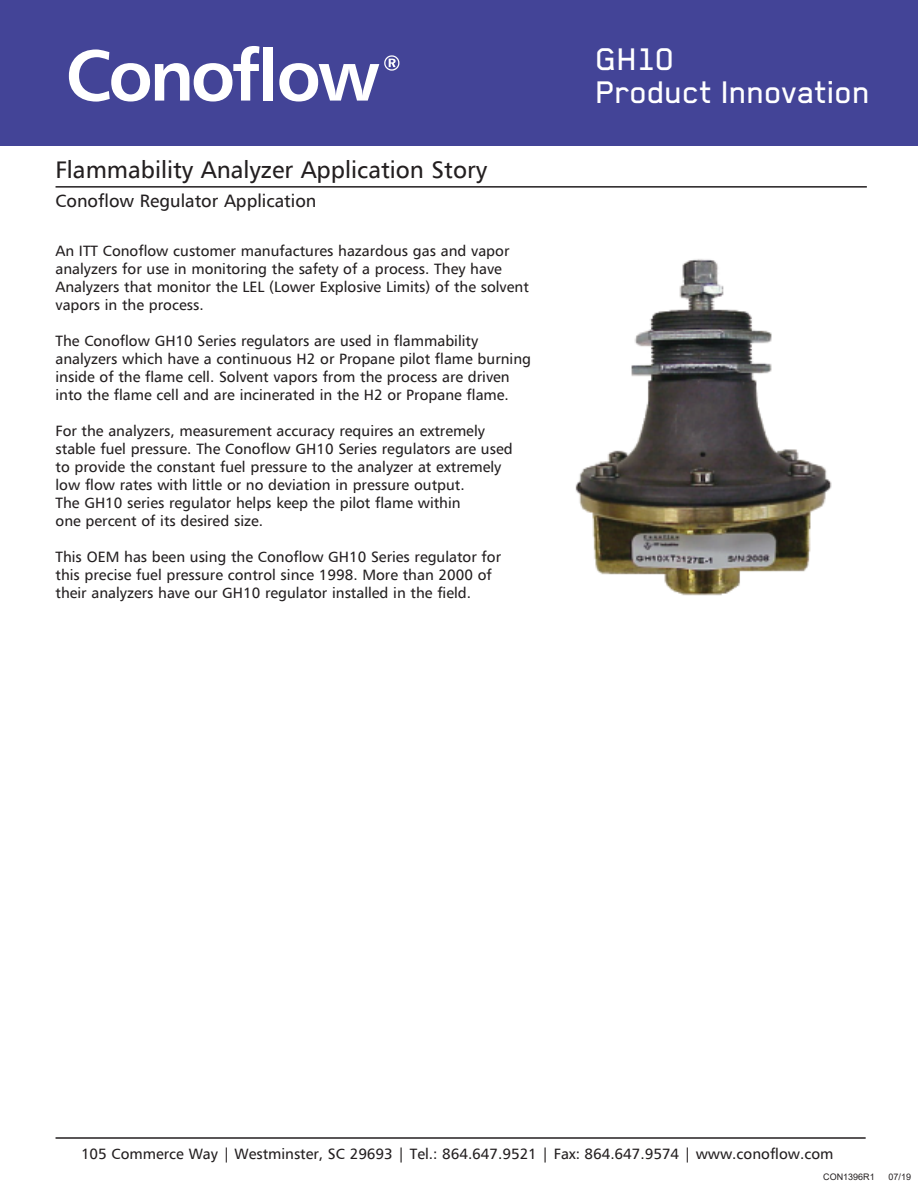
<style>
.page{position:relative;width:918px;height:1190px;background:#fff}
.page>*{position:absolute;margin:0;border:0;box-sizing:border-box;transform-origin:0 0}
.t1{font:500 36px/33px "Blender";color:#fff}
.t2{font:24px "Humanist 777 BT";color:#231f20}
.t3{font:18px "Humanist 777 BT";color:#231f20}
.t4{font:15px/18px "Humanist 777 BT";color:#231f20}
.t5{font:9px "Arial";color:#231f20}
</style>
<div class="page">
<hr style="left:56px;top:1137px;width:809px;height:1px;background:#231f20">
<div style="left:0;top:0;width:918px;height:146px;background:#434497"></div>
<svg style="left:69px;top:46px;width:190px;height:56px"></svg>
<div style="left:263px;top:47px;width:10px;height:54px;background:#fff"></div>
<svg style="left:279px;top:55px;width:120px;height:46px"></svg>
<hr style="left:56px;top:186px;width:811px;height:1px;background:#231f20">
<img style="left:575px;top:259px;width:257px;height:337px">
<h2 class="t2" style="left:56px;top:155px;width:433px">Flammability Analyzer Application Story</h2>
<p class="t3" style="left:56px;top:190px;width:262px">Conoflow Regulator Application</p>
<p class="t4" style="left:56px;top:241px;width:475px">An ITT Conoflow customer manufactures hazardous gas and vapor analyzers for use in monitoring the safety of a process. They have Analyzers that monitor the LEL (Lower Explosive Limits) of the solvent vapors in the process.</p>
<p class="t4" style="left:56px;top:331px;width:477px">The Conoflow GH10 Series regulators are used in flammability analyzers which have a continuous H2 or Propane pilot flame burning inside of the flame cell. Solvent vapors from the process are driven into the flame cell and are incinerated in the H2 or Propane flame.</p>
<p class="t4" style="left:56px;top:421px;width:458px">For the analyzers, measurement accuracy requires an extremely stable fuel pressure. The Conoflow GH10 Series regulators are used to provide the constant fuel pressure to the analyzer at extremely low flow rates with little or no deviation in pressure output.<br>The GH10 series regulator helps keep the pilot flame within<br>one percent of its desired size.</p>
<p class="t4" style="left:56px;top:547px;width:447px">This OEM has been using the Conoflow GH10 Series regulator for this precise fuel pressure control since 1998. More than 2000 of their analyzers have our GH10 regulator installed in the field.</p>
<h1 class="t1" style="left:596px;top:41px;width:276px">GH10<br>Product Innovation</h1>
<p class="t4" style="left:81px;top:1144px;width:754px">105 Commerce Way | Westminster, SC 29693 | Tel.: 864.647.9521 | Fax: 864.647.9574 | www.conoflow.com</p>
<p class="t5" style="left:823px;top:1171px;width:53px">CON1396R1</p>
<p class="t5" style="left:888px;top:1171px;width:24px">07/19</p>
</div>
